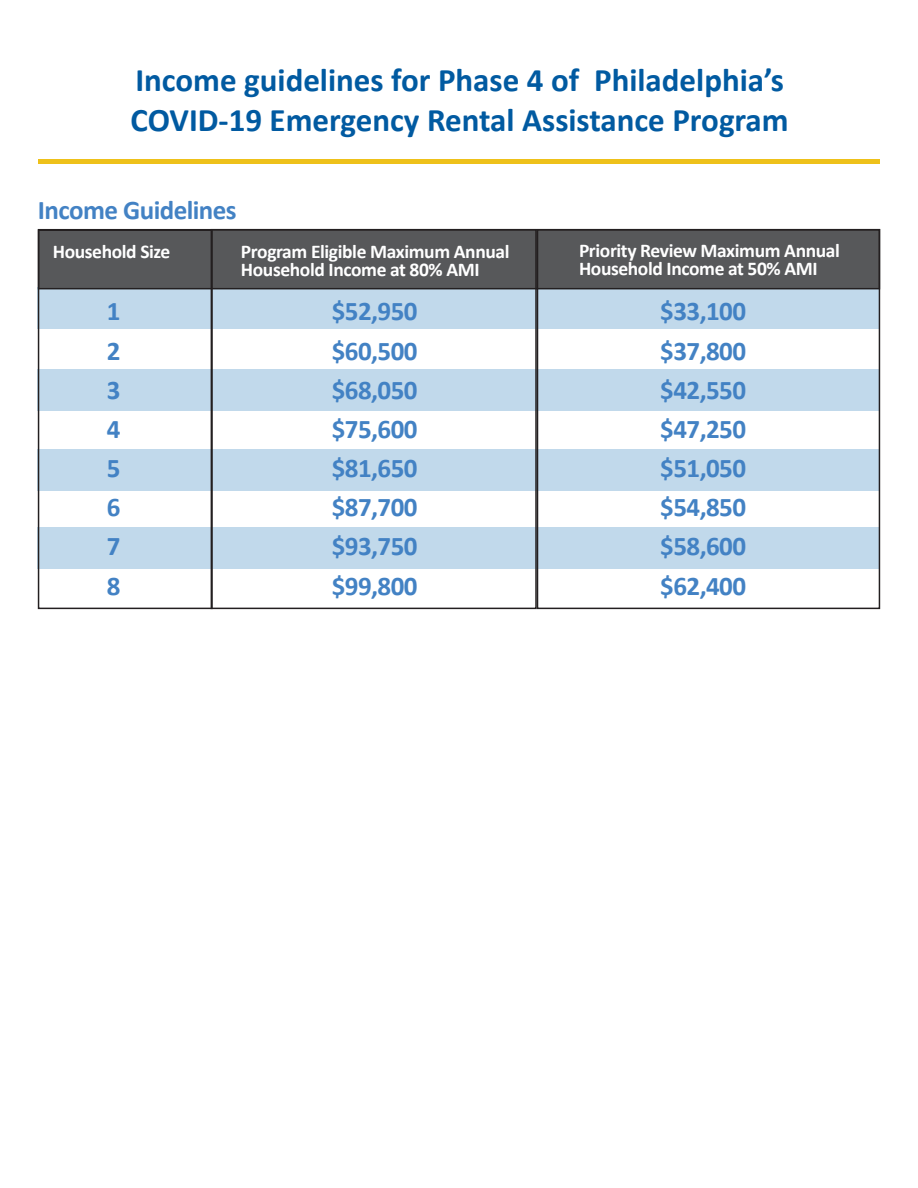
<style>
.page{position:relative;width:918px;height:1188px;background:#fff}
.page>*{position:absolute;margin:0;border:0;box-sizing:border-box;transform-origin:0 0}
.t1{font:700 33px/39.6px "Calibri";color:#015aa1}
.bold{font:700 27px "Calibri";letter-spacing:-.02em;color:#4382c4}
.bold-2{font:700 19.5px "Calibri";letter-spacing:-.02em;color:#fff}
</style>
<div class="page">
<div style="left:38px;top:527px;width:842px;height:41px;background:#c1d9eb"></div>
<div style="left:38px;top:449px;width:842px;height:41px;background:#c1d9eb"></div>
<div style="left:38px;top:369px;width:842px;height:41px;background:#c1d9eb"></div>
<div style="left:38px;top:287px;width:842px;height:41px;background:#c1d9eb"></div>
<div style="left:39px;top:230px;width:840px;height:59px;background:#57585a"></div>
<div style="left:38px;top:229px;width:842px;height:60px;border:2px solid #231f20"></div>
<hr style="left:39px;top:160px;width:841px;height:4px;background:#eec11a">
<div style="left:38px;top:229px;width:175px;height:380px;border:2px solid #231f20"></div>
<div style="left:211px;top:229px;width:326px;height:380px;border:2px solid #231f20"></div>
<div style="left:537px;top:229px;width:343px;height:380px;border:2px solid #231f20"></div>
<p class="t1" style="left:131px;top:60px;width:660px">Income guidelines for Phase 4 of Philadelphia’s<br>COVID-19 Emergency Rental Assistance Program</p>
<p class="bold" style="left:38px;top:191px;width:200px">Income Guidelines</p>
<p class="bold-2" style="left:53px;top:237px;width:119px">Household Size</p>
<p class="bold-2" style="left:241px;top:237px;width:270px">Program Eligible Maximum Annual</p>
<p class="bold-2" style="left:241px;top:255px;width:240px">Household Income at 80% AMI</p>
<p class="bold-2" style="left:579px;top:236px;width:262px">Priority Review Maximum Annual</p>
<p class="bold-2" style="left:579px;top:254px;width:240px">Household Income at 50% AMI</p>
<p class="bold" style="left:107px;top:292px;width:15px">1</p>
<p class="bold" style="left:332px;top:292px;width:87px">$52,950</p>
<p class="bold" style="left:660px;top:292px;width:87px">$33,100</p>
<p class="bold" style="left:107px;top:332px;width:15px">2</p>
<p class="bold" style="left:332px;top:332px;width:87px">$60,500</p>
<p class="bold" style="left:660px;top:332px;width:87px">$37,800</p>
<p class="bold" style="left:107px;top:371px;width:15px">3</p>
<p class="bold" style="left:332px;top:371px;width:87px">$68,050</p>
<p class="bold" style="left:660px;top:371px;width:87px">$42,550</p>
<p class="bold" style="left:107px;top:410px;width:15px">4</p>
<p class="bold" style="left:332px;top:410px;width:87px">$75,600</p>
<p class="bold" style="left:660px;top:410px;width:87px">$47,250</p>
<p class="bold" style="left:107px;top:449px;width:15px">5</p>
<p class="bold" style="left:332px;top:449px;width:87px">$81,650</p>
<p class="bold" style="left:660px;top:449px;width:87px">$51,050</p>
<p class="bold" style="left:107px;top:488px;width:15px">6</p>
<p class="bold" style="left:332px;top:488px;width:87px">$87,700</p>
<p class="bold" style="left:660px;top:488px;width:87px">$54,850</p>
<p class="bold" style="left:107px;top:527px;width:15px">7</p>
<p class="bold" style="left:332px;top:527px;width:87px">$93,750</p>
<p class="bold" style="left:660px;top:527px;width:87px">$58,600</p>
<p class="bold" style="left:107px;top:566px;width:15px">8</p>
<p class="bold" style="left:332px;top:566px;width:87px">$99,800</p>
<p class="bold" style="left:660px;top:566px;width:87px">$62,400</p>
</div>
